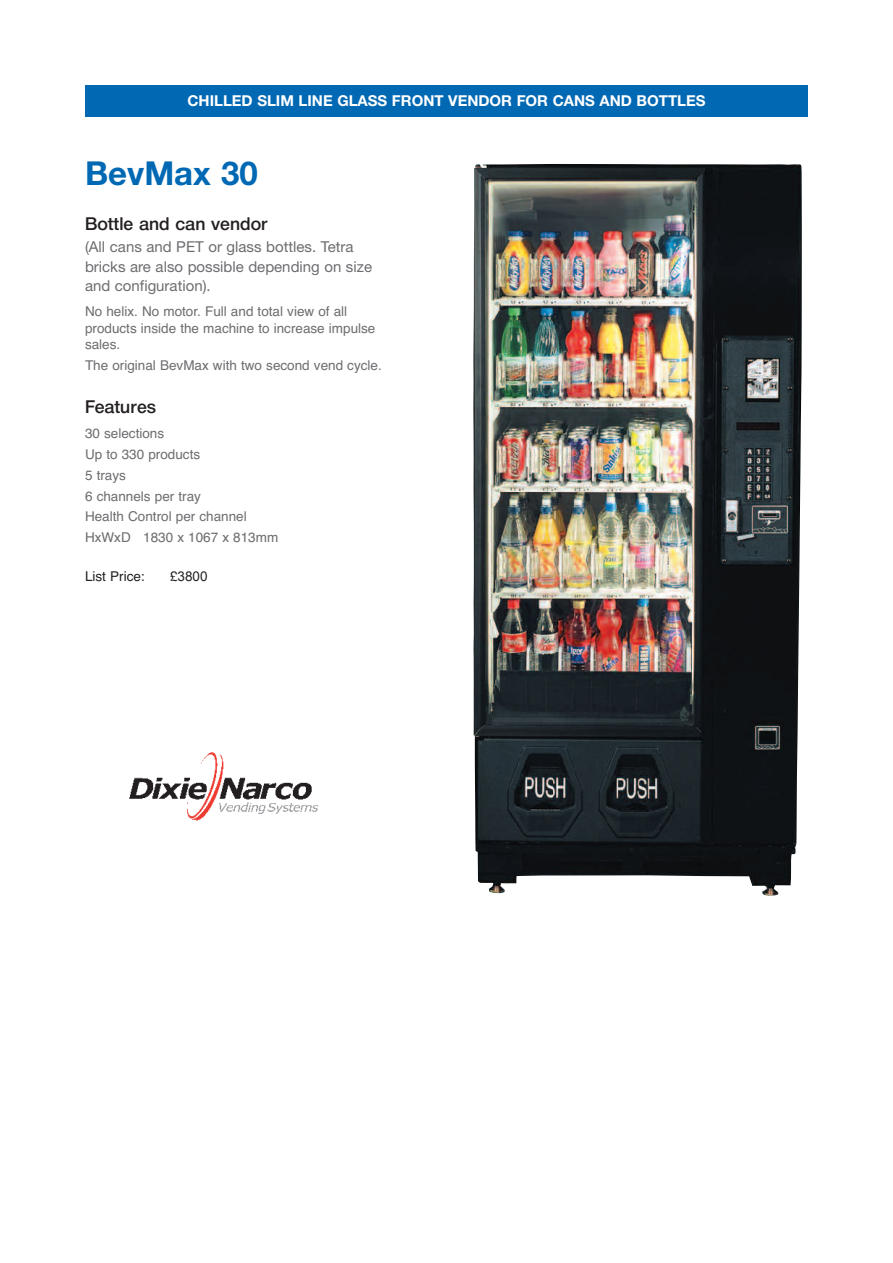
<style>
.page{position:relative;width:893px;height:1263px;background:#fff}
.page>*{position:absolute;margin:0;border:0;box-sizing:border-box;transform-origin:0 0}
.t1{font:700 33px "Helvetica Neue";color:#0168b3}
.t2{font:500 18px "Neue Helvetica BQ";color:#231f20}
.t3{font:15px/19.5px "Helvetica Neue";color:#6c6d70}
.t4{font:700 15px "Helvetica Neue";color:#fff}
.t5{font:13.5px/20.7px "Helvetica";color:#6c6d70}
.t6{font:13.5px "Helvetica";color:#231f20}
.t7{font:13.5px "Arial";color:#231f20}
.s1{font-family:"Helvetica"}
</style>
<div class="page">
<img style="left:473px;top:164px;width:329px;height:732px">
<div style="left:85px;top:85px;width:723px;height:31px;background:#0168b3"></div>
<img style="left:129px;top:752px;width:190px;height:69px">
<p class="t4" style="left:187px;top:91px;width:520px">CHILLED SLIM LINE GLASS FRONT VENDOR FOR CANS AND BOTTLES</p>
<h1 class="t1" style="left:85px;top:153px;width:174px">BevMax 30</h1>
<h2 class="t2" style="left:85px;top:214px;width:184px">Bottle and can vendor</h2>
<p class="t3" style="left:85px;top:237px;width:288px">(All cans and PET or glass bottles. Tetra bricks are also possible depending on size and configuration).</p>
<p class="t5" style="left:85px;top:303px;width:292px;line-height:16.5px">No helix. No motor. Full and total view of all products inside the machine to increase impulse sales.</p>
<p class="t5" style="left:85px;top:355px;width:298px">The original BevMax with two second vend cycle.</p>
<h2 class="t2" style="left:85px;top:397px;width:73px">Features</h2>
<p class="t5" style="left:85px;top:423px;width:195px">30 selections<br>Up to 330 products<br>5 trays<br>6 channels per tray<br>Health Control per channel<br>HxWxD 1830 x 1067 x 813mm</p>
<p class="t6" style="left:85px;top:568px;width:61px">List Price:</p>
<p class="t7" style="left:170px;top:567px;width:39px"><span class="s1">£</span>3800</p>
</div>
